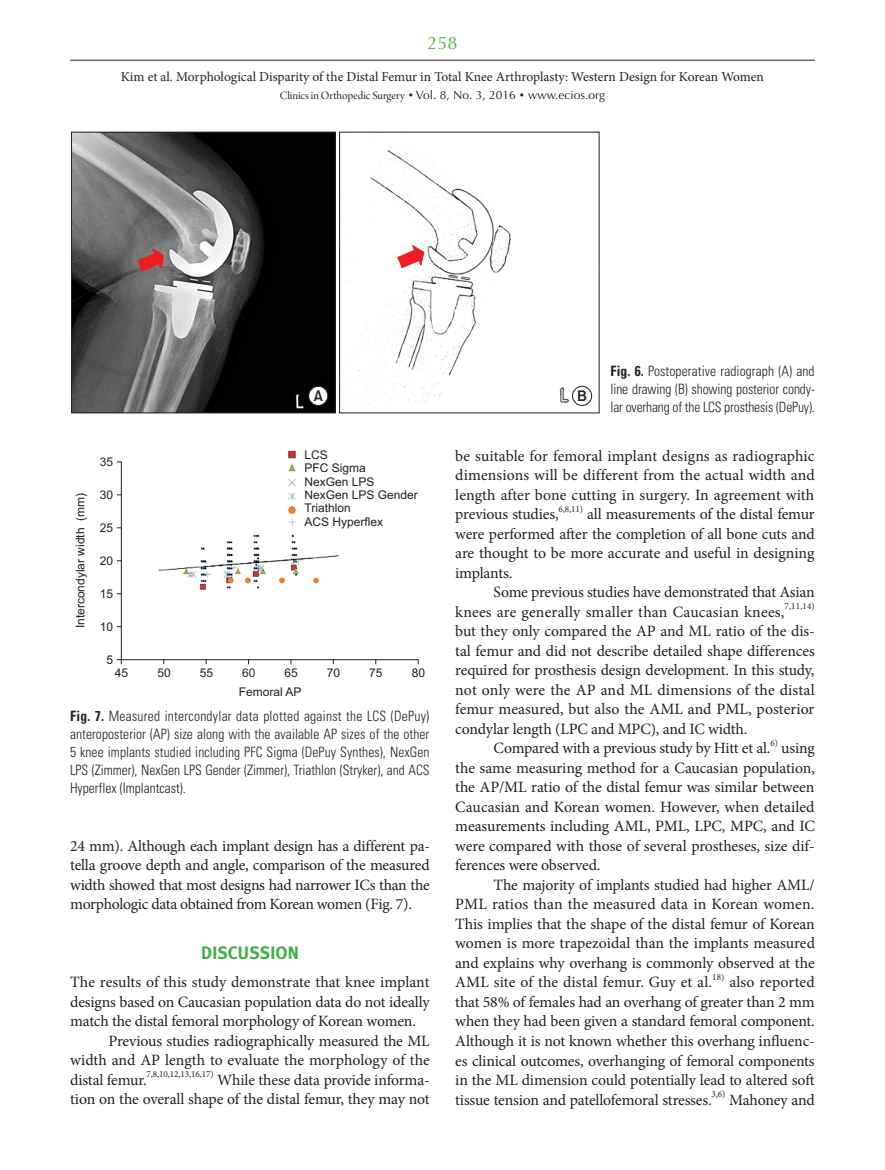
<style>
.page{position:relative;width:885px;height:1170px;background:#fff}
.page>*{position:absolute;margin:0;border:0;box-sizing:border-box;transform-origin:0 0}
.t1{font:700 18px "Meta Plus";letter-spacing:-.01em;color:#40ae49}
.t2{font:18px "Optima LT Std";color:#63b445}
.t3{font:15.75px/19.5px "Minion Pro";letter-spacing:-.01em;color:#231f20;text-align:justify}
.t4{font:15px "Gothic 725 BT Bold A";color:#231f20}
.t5{font:300 condensed 14.25px/18px "Univers";letter-spacing:-.005em;color:#231f20;text-align:justify;scale:.95 1}
.t6{font:13.5px "Minion Pro";color:#231f20}
.t7{font:12px/13.4px "Arial";color:#231f20}
.t8{font:12px "Optima LT Std";color:#231f20}
.t9{font:9.15px "Minion Pro";letter-spacing:-.01em;color:#231f20}
.s1{font-family:"Arno Pro Display"}
.s2{font-size:9px}
.s3{font-weight:700}
</style>
<div class="page">
<hr style="left:70px;top:60px;width:744px;height:1px;background:#231f20">
<img style="left:343px;top:134px;width:250px;height:277px">
<img style="left:73px;top:134px;width:260px;height:277px">
<div style="left:71px;top:132px;width:264px;height:281px;border:1px solid #231f20"></div>
<div style="left:308px;top:386px;width:20px;height:19px;background:#fff;border-radius:50%"></div>
<div style="left:308px;top:386px;width:20px;height:19px;border:1px solid #231f20;border-radius:50%"></div>
<div style="left:572px;top:386px;width:19px;height:19px;background:#fff;border-radius:50%"></div>
<div style="left:572px;top:386px;width:19px;height:19px;border:1px solid #231f20;border-radius:50%"></div>
<svg style="left:137px;top:248px;width:27px;height:23px"></svg>
<svg style="left:397px;top:245px;width:27px;height:23px"></svg>
<svg style="left:116px;top:461px;width:303px;height:199px"></svg>
<img style="left:287px;top:450px;width:10px;height:76px">
<p class="t2" style="left:427px;top:32px;width:32px">258</p>
<p class="t6" style="left:121px;top:68px;width:644px">Kim et al. Morphological Disparity of the Distal Femur in Total Knee Arthroplasty: Western Design for Korean Women</p>
<p class="t8" style="left:280px;top:88px;width:327px"><span class="s1">Clinics in Orthopedic Surgery</span> <span class="s2">•</span> Vol. 8, No. 3, 2016 <span class="s2">•</span> www.ecios.org</p>
<p class="t4" style="left:314px;top:387px;width:11px">A</p>
<p class="t4" style="left:577px;top:387px;width:11px">B</p>
<p class="t5" style="left:610px;top:361px;width:216px"><span class="s3">Fig. 6.</span> Postoperative radiograph (A) and line drawing (B) showing posterior condy&shy;lar overhang of the LCS prosthesis (DePuy).</p>
<p class="t7" style="left:74px;top:628px;width:137px;rotate:-90deg">Intercondylar width (mm)</p>
<p class="t7" style="left:100px;top:455px;width:15px">35</p>
<p class="t7" style="left:100px;top:488px;width:15px">30</p>
<p class="t7" style="left:100px;top:521px;width:15px">25</p>
<p class="t7" style="left:100px;top:554px;width:15px">20</p>
<p class="t7" style="left:100px;top:587px;width:15px">15</p>
<p class="t7" style="left:100px;top:620px;width:15px">10</p>
<p class="t7" style="left:106px;top:653px;width:8px">5</p>
<p class="t7" style="left:304px;top:448px;width:115px">LCS<br>PFC Sigma<br>NexGen LPS<br>NexGen LPS Gender<br>Triathlon<br>ACS Hyperflex</p>
<p class="t7" style="left:115px;top:666px;width:15px">45</p>
<p class="t7" style="left:200px;top:666px;width:15px">55</p>
<p class="t7" style="left:242px;top:666px;width:15px">60</p>
<p class="t7" style="left:284px;top:666px;width:15px">65</p>
<p class="t7" style="left:327px;top:666px;width:15px">70</p>
<p class="t7" style="left:369px;top:666px;width:15px">75</p>
<p class="t7" style="left:411px;top:666px;width:15px">80</p>
<p class="t7" style="left:157px;top:666px;width:15px">50</p>
<p class="t7" style="left:239px;top:684px;width:64px">Femoral AP</p>
<p class="t5" style="left:70px;top:707px;width:380px"><span class="s3">Fig. 7.</span> Measured intercondylar data plotted against the LCS (DePuy) anteroposterior (AP) size along with the available AP sizes of the other 5 knee implants studied including PFC Sigma (DePuy Synthes), NexGen LPS (Zimmer), NexGen LPS Gender (Zimmer), Triathlon (Stryker), and ACS Hyperflex (Implantcast).</p>
<p class="t3" style="left:70px;top:836px;width:361px">24 mm). Although each implant design has a different pa&shy;tella groove depth and angle, comparison of the measured width showed that most designs had narrower ICs than the morphologic data obtained from Korean women (Fig. 7).</p>
<p class="t1" style="left:201px;top:942px;width:100px">DISCUSSION</p>
<p class="t3" style="left:70px;top:972px;width:361px">The results of this study demonstrate that knee implant</p>
<p class="t3" style="left:70px;top:991px;width:361px">designs based on Caucasian population data do not ideally</p>
<p class="t3" style="left:70px;top:1011px;width:347px">match the distal femoral morphology of Korean women.</p>
<p class="t3" style="left:108px;top:1030px;width:323px">Previous studies radiographically measured the ML</p>
<p class="t3" style="left:70px;top:1050px;width:361px">width and AP length to evaluate the morphology of the</p>
<p class="t3" style="left:70px;top:1069px;width:78px">distal femur.</p>
<p class="t9" style="left:147px;top:1068px;width:68px">7,8,10,12,13,16,17)</p>
<p class="t3" style="left:70px;top:1069px;width:361px;text-align:right">While these data provide informa-<br>tion on the overall shape of the distal femur, they may not</p>
<p class="t3" style="left:455px;top:446px;width:361px">be suitable for femoral implant designs as radiographic dimensions will be different from the actual width and length after bone cutting in surgery. In agreement with previous studies,</p>
<p class="t9" style="left:558px;top:502px;width:26px">6,8,11)</p>
<p class="t3" style="left:455px;top:504px;width:361px;text-indent:132px">all measurements of the distal femur were performed after the completion of all bone cuts and are thought to be more accurate and useful in designing implants.</p>
<p class="t3" style="left:455px;top:582px;width:361px;text-indent:38px">Some previous studies have demonstrated that Asian knees are generally smaller than Caucasian knees,</p>
<p class="t9" style="left:784px;top:600px;width:32px">7,11,14)</p>
<p class="t3" style="left:455px;top:621px;width:361px">but they only compared the AP and ML ratio of the dis-</p>
<p class="t3" style="left:455px;top:641px;width:361px">tal femur and did not describe detailed shape differences</p>
<p class="t3" style="left:455px;top:660px;width:360px">required for prosthesis design development. In this study,</p>
<p class="t3" style="left:455px;top:680px;width:361px">not only were the AP and ML dimensions of the distal</p>
<p class="t3" style="left:455px;top:699px;width:360px">femur measured, but also the AML and PML, posterior</p>
<p class="t3" style="left:455px;top:719px;width:294px">condylar length (LPC and MPC), and IC width.</p>
<p class="t3" style="left:493px;top:738px;width:278px">Compared with a previous study by Hitt et al.</p>
<p class="t9" style="left:770px;top:736px;width:9px">6)</p>
<p class="t3" style="left:455px;top:738px;width:361px;text-indent:326px">using the same measuring method for a Caucasian population, the AP/ML ratio of the distal femur was similar between Caucasian and Korean women. However, when detailed measurements including AML, PML, LPC, MPC, and IC were compared with those of several prostheses, size dif&shy;ferences were observed.</p>
<p class="t3" style="left:455px;top:875px;width:361px;text-indent:38px">The majority of implants studied had higher AML/ PML ratios than the measured data in Korean women.<br>This implies that the shape of the distal femur of Korean women is more trapezoidal than the implants measured and explains why overhang is commonly observed at the AML site of the distal femur. Guy et al.</p>
<p class="t9" style="left:712px;top:970px;width:14px">18)</p>
<p class="t3" style="left:455px;top:972px;width:361px;text-indent:274px">also reported that 58% of females had an overhang of greater than 2 mm when they had been given a standard femoral component.<br>Although it is not known whether this overhang influenc&shy;es clinical outcomes, overhanging of femoral components in the ML dimension could potentially lead to altered soft tissue tension and patellofemoral stresses.</p>
<p class="t9" style="left:711px;top:1087px;width:15px">3,6)</p>
<p class="t3" style="left:729px;top:1089px;width:87px">Mahoney and</p>
</div>
